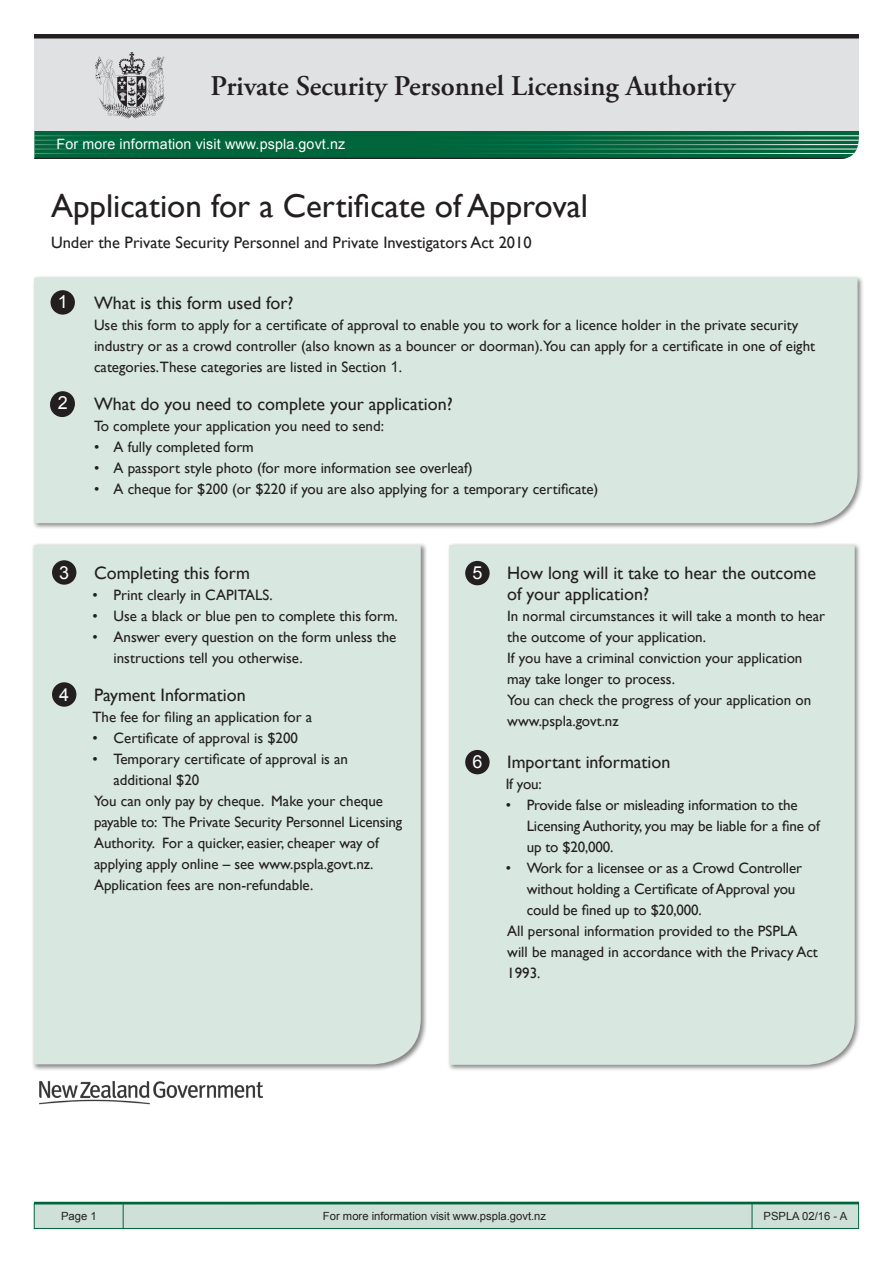
<style>
.page{position:relative;width:893px;height:1263px;background:#fff}
.page>*{position:absolute;margin:0;border:0;box-sizing:border-box;transform-origin:0 0}
.t1{font:33px "Gill Sans";color:#231f20}
.t2{font:600 28.5px "Adobe Garamond Pro";color:#231f20}
.t3{font:18px/21px "Gill Sans";color:#231f20}
.t4{font:18px "Arial";color:#fff}
.t5{font:16.5px "Gill Sans";color:#231f20}
.t6{font:15px/21px "Gill Sans";color:#231f20}
.t7{font:14.25px "Arial";letter-spacing:.01em;color:#fff}
.t8{font:11.25px "Arial";color:#231f20}
.s1{font-family:"Arial"}
</style>
<div class="page">
<div style="left:34px;top:1203px;width:825px;height:26px;background:#cfe0d8;border:1px solid #00653a"></div>
<hr style="left:34px;top:1202px;width:825px;height:2px;background:#00653a">
<svg style="left:752px;top:1204px;width:1px;height:24px"></svg>
<svg style="left:123px;top:1204px;width:1px;height:24px"></svg>
<svg style="left:34px;top:130px;width:825px;height:28px;background:#0d6c44"></svg>
<hr style="left:34px;top:158px;width:827px;height:1px;background:#231f20">
<hr style="left:34px;top:153px;width:827px;height:1px;background:#fff">
<hr style="left:34px;top:149px;width:827px;height:1px;background:#fff">
<hr style="left:34px;top:144px;width:827px;height:1px;background:#fff">
<hr style="left:34px;top:140px;width:827px;height:1px;background:#fff">
<hr style="left:34px;top:135px;width:827px;height:1px;background:#fff">
<div style="left:34px;top:34px;width:825px;height:96px;background:#e0e1e3"></div>
<div style="left:34px;top:34px;width:825px;height:5px;background:#231f20"></div>
<svg style="left:95px;top:52px;width:70px;height:67px"></svg>
<div style="left:447px;top:543px;width:414px;height:528px;background:#231f20;opacity:.55"></div>
<div style="left:449px;top:545px;width:406px;height:520px;background:#d8e8e0"></div>
<div style="left:31px;top:543px;width:396px;height:528px;background:#231f20;opacity:.55"></div>
<div style="left:34px;top:545px;width:387px;height:519px;background:#d8e8e0"></div>
<div style="left:32px;top:275px;width:832px;height:255px;background:#231f20;opacity:.55"></div>
<div style="left:34px;top:277px;width:823px;height:246px;background:#d8e8e0"></div>
<svg style="left:50px;top:393px;width:24px;height:24px"></svg>
<div style="left:465px;top:561px;width:25px;height:24px;background:#231f20;border-radius:50%"></div>
<div style="left:465px;top:750px;width:25px;height:24px;background:#231f20;border-radius:50%"></div>
<div style="left:52px;top:560px;width:24px;height:25px;background:#231f20;border-radius:50%"></div>
<div style="left:52px;top:682px;width:24px;height:25px;background:#231f20;border-radius:50%"></div>
<img style="left:39px;top:1080px;width:224px;height:25px">
<div style="left:51px;top:290px;width:24px;height:25px;background:#231f20;border-radius:50%"></div>
<div style="left:51px;top:391px;width:24px;height:25px;background:#231f20;border-radius:50%"></div>
<h2 class="t2" style="left:210px;top:70px;width:526px">Private Security Personnel Licensing Authority</h2>
<p class="t7" style="left:56px;top:134px;width:290px">For more information visit www.pspla.govt.nz</p>
<h1 class="t1" style="left:51px;top:186px;width:539px">Application for a Certificate of Approval</h1>
<p class="t5" style="left:51px;top:233px;width:482px">Under the Private Security Personnel and Private Investigators Act 2010</p>
<p class="t4" style="left:58px;top:290px;width:12px">1</p>
<p class="t3" style="left:94px;top:292px;width:201px">What is this form used for?</p>
<p class="t6" style="left:94px;top:314px;width:723px">Use this form to apply for a certificate of approval to enable you to work for a licence holder in the private security industry or as a crowd controller (also known as a bouncer or doorman).You can apply for a certificate in one of eight categories.These categories are listed in Section <span class="s1">1</span>.</p>
<p class="t4" style="left:58px;top:391px;width:12px">2</p>
<p class="t3" style="left:94px;top:393px;width:360px">What do you need to complete your application?</p>
<p class="t6" style="left:94px;top:415px;width:291px">To complete your application you need to send:</p>
<p class="t6" style="left:94px;top:436px;width:161px">• A fully completed form</p>
<p class="t6" style="left:94px;top:457px;width:380px">• A passport style photo (for more information see overleaf)</p>
<p class="t6" style="left:94px;top:478px;width:506px">• A cheque for $200 (or $220 if you are also applying for a temporary certificate)</p>
<p class="t4" style="left:59px;top:560px;width:12px">3</p>
<p class="t3" style="left:94px;top:562px;width:157px">Completing this form</p>
<p class="t6" style="left:93px;top:584px;width:182px">• Print clearly in CAPITALS.</p>
<p class="t6" style="left:93px;top:605px;width:307px">• Use a black or blue pen to complete this form.</p>
<p class="t6" style="left:114px;top:626px;width:284px;text-indent:-21px">• Answer every question on the form unless the instructions tell you otherwise.</p>
<p class="t4" style="left:59px;top:682px;width:12px">4</p>
<p class="t3" style="left:94px;top:684px;width:153px">Payment Information</p>
<p class="t6" style="left:93px;top:706px;width:221px">The fee for filing an application for a</p>
<p class="t6" style="left:93px;top:727px;width:207px">• Certificate of approval is $200</p>
<p class="t6" style="left:93px;top:748px;width:257px">• Temporary certificate of approval is an</p>
<p class="t6" style="left:114px;top:769px;width:87px">additional $20</p>
<p class="t6" style="left:94px;top:790px;width:290px">You can only pay by cheque. Make your cheque</p>
<p class="t6" style="left:94px;top:811px;width:310px">payable to: The Private Security Personnel Licensing</p>
<p class="t6" style="left:94px;top:832px;width:286px">Authority. For a quicker, easier, cheaper way of</p>
<p class="t6" style="left:94px;top:853px;width:281px">applying apply online – see www.pspla.govt.nz.</p>
<p class="t6" style="left:94px;top:874px;width:221px">Application fees are non-refundable.</p>
<p class="t4" style="left:472px;top:561px;width:12px">5</p>
<p class="t3" style="left:507px;top:563px;width:310px">How long will it take to hear the outcome of your application?</p>
<p class="t6" style="left:507px;top:606px;width:319px">In normal circumstances it will take a month to hear the outcome of your application.<br>If you have a criminal conviction your application may take longer to process.<br>You can check the progress of your application on www.pspla.govt.nz</p>
<p class="t4" style="left:472px;top:750px;width:12px">6</p>
<p class="t3" style="left:507px;top:752px;width:165px">Important information</p>
<p class="t6" style="left:506px;top:774px;width:38px">If you:</p>
<p class="t6" style="left:527px;top:795px;width:295px;text-indent:-21px">• Provide false or misleading information to the<br>Licensing Authority, you may be liable for a fine of up to $20,000.</p>
<p class="t6" style="left:506px;top:858px;width:298px">• Work for a licensee or as a Crowd Controller</p>
<p class="t6" style="left:527px;top:879px;width:270px">without holding a Certificate of Approval you</p>
<p class="t6" style="left:527px;top:900px;width:177px">could be fined up to $20,000.</p>
<p class="t6" style="left:507px;top:921px;width:292px">All personal information provided to the PSPLA</p>
<p class="t6" style="left:507px;top:942px;width:312px">will be managed in accordance with the Privacy Act</p>
<p class="t6" style="left:507px;top:963px;width:35px">1993.</p>
<p class="t8" style="left:61px;top:1209px;width:37px">Page 1</p>
<p class="t8" style="left:323px;top:1209px;width:225px">For more information visit www.pspla.govt.nz</p>
<p class="t8" style="left:763px;top:1209px;width:85px">PSPLA 02/16 - A</p>
</div>
